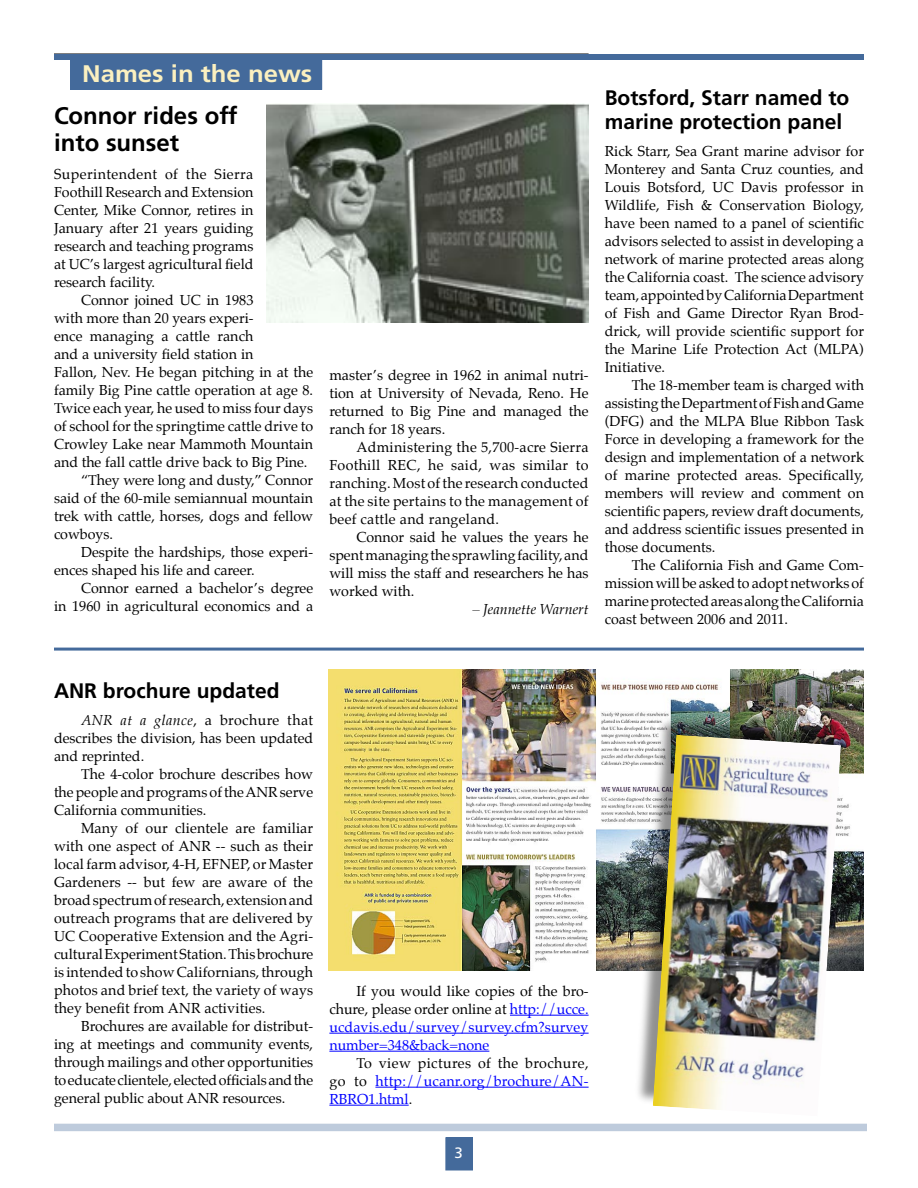
<style>
.page{position:relative;width:918px;height:1188px;background:#fff}
.page>*{position:absolute;margin:0;border:0;box-sizing:border-box;transform-origin:0 0}
.Hed16{font:700 24px/27px "Frutiger";color:#000}
.Hed16-2{font:700 24px "Frutiger";color:#fbf0c0;scale:1.07 1}
.Hed14{font:700 21px/24px "Frutiger";color:#000}
.t1{font:15px "Frutiger";color:#fff}
.BodyTXT2{font:14.25px/18px "Palatino";color:#000;text-align:justify}
.BodyTXT1{font:14.25px/18px "Palatino";color:#000;text-align:justify}
.BodyTXT2-2{font:14.25px/18px "Palatino";letter-spacing:.01em;color:#00f;text-align:justify}
.BodyTXT2-3{font:italic 14.25px "Palatino";color:#000}
.s1{font-style:italic}
.s2{color:#000}
</style>
<div class="page">
<div style="left:446px;top:1138px;width:26px;height:32px;background:#446a9b"></div>
<div style="left:446px;top:1137px;width:27px;height:33px;border:1px solid #446a9b"></div>
<div style="left:54px;top:1124px;width:813px;height:7px;background:#becbdc"></div>
<img style="left:267px;top:104px;width:322px;height:219px">
<div style="left:54px;top:54px;width:810px;height:6px;background:#446a9b"></div>
<div style="left:71px;top:55px;width:251px;height:34px;background:#446a9b"></div>
<div style="left:70px;top:55px;width:252px;height:35px;border:1px solid #446a9b"></div>
<hr style="left:54px;top:648px;width:810px;height:3px;background:#446a9b">
<hr style="left:510px;top:1015px;width:79px;height:1px;background:#00f">
<hr style="left:329px;top:1033px;width:260px;height:1px;background:#00f">
<hr style="left:329px;top:1051px;width:160px;height:1px;background:#00f">
<hr style="left:375px;top:1087px;width:214px;height:1px;background:#00f">
<hr style="left:329px;top:1105px;width:80px;height:1px;background:#00f">
<img style="left:328px;top:669px;width:536px;height:301px">
<div style="left:633px;top:715px;width:207px;height:400px;background:#000;opacity:.44"></div>
<img style="left:653px;top:735px;width:188px;height:380px">
<p class="Hed16-2" style="left:82px;top:60px;width:217px">Names in the news</p>
<p class="Hed16" style="left:54px;top:102px;width:185px">Connor rides off into sunset</p>
<p class="BodyTXT1" style="left:54px;top:166px;width:201px">Superintendent of the Sierra Foothill Research and Extension Center, Mike Connor, retires in January after 21 years guiding research and teaching programs at UC’s largest agricultural field research facility.</p>
<p class="BodyTXT2" style="left:54px;top:292px;width:261px;text-align:left;text-indent:27px">Connor joined UC in 1983<br>with more than 20 years experi-<br>ence managing a cattle ranch<br>and a university field station in<br>Fallon, Nev. He began pitching in at the family Big Pine cattle operation at age 8.<br>Twice each year, he used to miss four days of school for the springtime cattle drive to Crowley Lake near Mammoth Mountain and the fall cattle drive back to Big Pine.</p>
<p class="BodyTXT2" style="left:54px;top:472px;width:261px;text-indent:27px">“They were long and dusty,” Connor said of the 60-mile semiannual mountain trek with cattle, horses, dogs and fellow cowboys.</p>
<p class="BodyTXT2" style="left:54px;top:544px;width:261px;text-indent:27px">Despite the hardships, those experi&shy;ences shaped his life and career.</p>
<p class="BodyTXT2" style="left:54px;top:580px;width:261px;text-align:right">Connor earned a bachelor’s degree<br>in 1960 in agricultural economics and a</p>
<p class="BodyTXT2" style="left:329px;top:367px;width:261px">master’s degree in 1962 in animal nutri&shy;tion at University of Nevada, Reno. He returned to Big Pine and managed the ranch for 18 years.</p>
<p class="BodyTXT2" style="left:329px;top:439px;width:261px;text-indent:27px">Administering the 5,700-acre Sierra Foothill REC, he said, was similar to ranching. Most of the research conducted at the site pertains to the management of beef cattle and rangeland.</p>
<p class="BodyTXT2" style="left:329px;top:529px;width:261px;text-indent:27px">Connor said he values the years he spent managing the sprawling facility, and will miss the staff and researchers he has worked with.</p>
<p class="BodyTXT2-3" style="left:472px;top:600px;width:118px">– Jeannette Warnert</p>
<p class="Hed14" style="left:605px;top:86px;width:246px">Botsford, Starr named to marine protection panel</p>
<p class="BodyTXT1" style="left:605px;top:144px;width:261px">Rick Starr, Sea Grant marine advisor for Monterey and Santa Cruz counties, and Louis Botsford, UC Davis professor in Wildlife, Fish &amp; Conservation Biology, have been named to a panel of scientific advisors selected to assist in developing a network of marine protected areas along the California coast. The science advisory team, appointed by California Department of Fish and Game Director Ryan Brod&shy;drick, will provide scientific support for the Marine Life Protection Act (MLPA)<br>Initiative.</p>
<p class="BodyTXT2" style="left:605px;top:378px;width:261px;text-indent:27px">The 18-member team is charged with assisting the Department of Fish and Game (DFG) and the MLPA Blue Ribbon Task Force in developing a framework for the design and implementation of a network of marine protected areas. Specifically, members will review and comment on scientific papers, review draft documents, and address scientific issues presented in those documents.</p>
<p class="BodyTXT2" style="left:605px;top:558px;width:261px;text-indent:27px">The California Fish and Game Com&shy;mission will be asked to adopt networks of marine protected areas along the California coast between 2006 and 2011.</p>
<p class="Hed14" style="left:54px;top:679px;width:227px">ANR brochure updated</p>
<p class="BodyTXT2" style="left:54px;top:712px;width:261px;text-indent:27px"><span class="s1">ANR at a glance</span>, a brochure that describes the division, has been updated and reprinted.</p>
<p class="BodyTXT2" style="left:54px;top:766px;width:261px;text-indent:27px">The 4-color brochure describes how the people and programs of the ANR serve California communities.</p>
<p class="BodyTXT2" style="left:54px;top:820px;width:261px;text-indent:27px">Many of our clientele are familiar with one aspect of ANR -- such as their local farm advisor, 4-H, EFNEP, or Master Gardeners -- but few are aware of the broad spectrum of research, extension and outreach programs that are delivered by UC Cooperative Extension and the Agri&shy;cultural Experiment Station. This brochure is intended to show Californians, through photos and brief text, the variety of ways they benefit from ANR activities.</p>
<p class="BodyTXT2" style="left:54px;top:1018px;width:261px;text-indent:27px">Brochures are available for distribut&shy;ing at meetings and community events, through mailings and other opportunities to educate clientele, elected officials and the general public about ANR resources.</p>
<p class="BodyTXT2-2" style="left:329px;top:983px;width:261px;text-indent:27px"><span class="s2">If you would like copies of the bro&shy;chure, please order online at</span> http://ucce. ucdavis.edu/survey/survey.cfm?survey number=348&amp;back=none</p>
<p class="BodyTXT2-2" style="left:329px;top:1055px;width:261px;text-indent:27px"><span class="s2">To view pictures of the brochure, go to</span> http://ucanr.org/brochure/AN-RBRO1.html<span class="s2">.</span></p>
<p class="t1" style="left:454px;top:1144px;width:10px">3</p>
</div>
